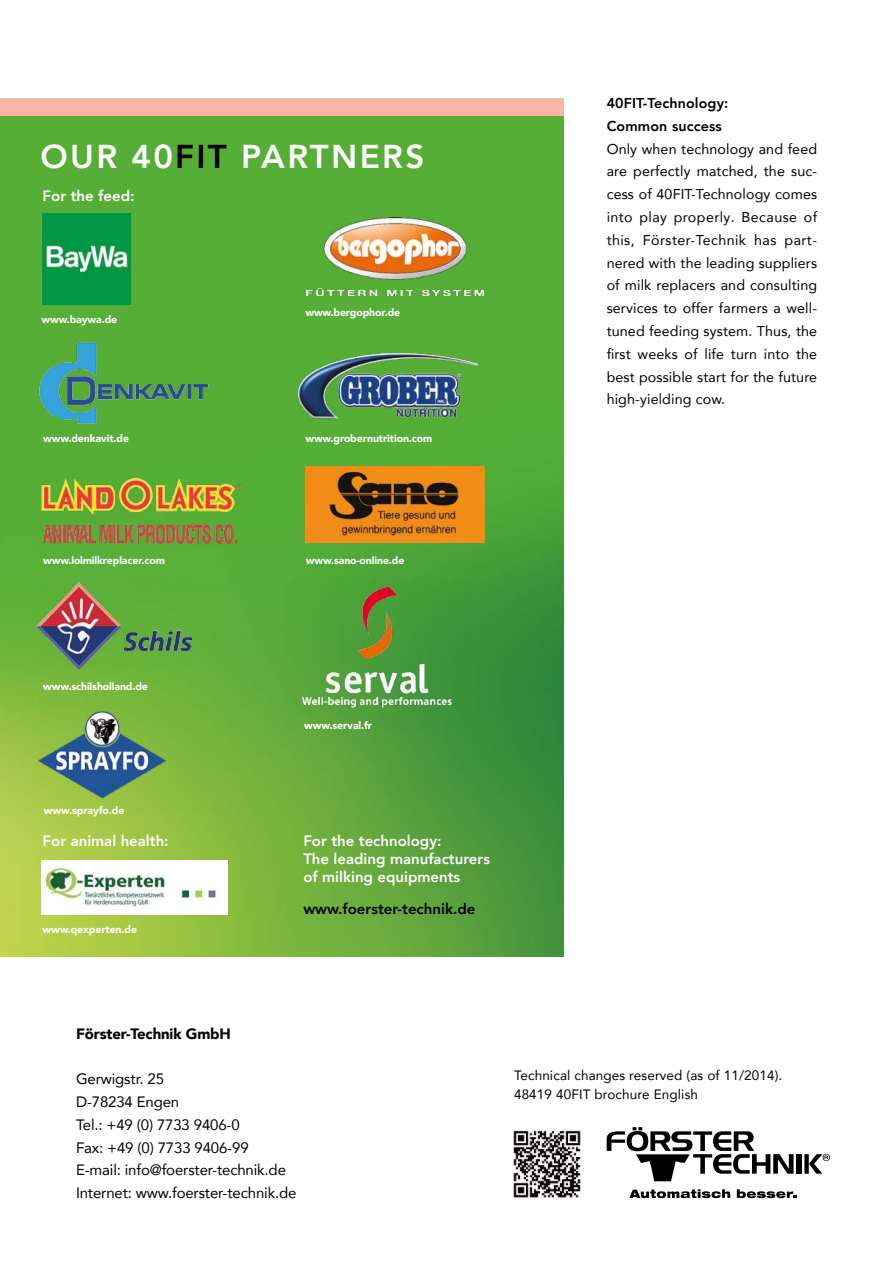
<style>
.page{position:relative;width:893px;height:1263px;background:#fff}
.page>*{position:absolute;margin:0;border:0;box-sizing:border-box;transform-origin:0 0}
.t1{font:800 39px "Avenir LT Com";letter-spacing:.1em;color:#fff}
.t2{font:800 33px "Avenir LT Com";letter-spacing:.07em;color:#fff}
.t3{font:15px/22.8px "Avenir LT Com";letter-spacing:-.01em;color:#000}
.t4{font:800 15px/18px "Avenir LT Com";color:#fff}
.t5{font:800 15px "Avenir LT Com";color:#000}
.t6{font:900 15px "Avenir LT Com";letter-spacing:-.01em;color:#000}
.t7{font:14.25px/22.8px "Avenir LT Com";letter-spacing:.01em;color:#000;text-align:justify}
.t8{font:800 14.25px/22.8px "Avenir LT Com";letter-spacing:.01em;color:#000}
.t9{font:13.5px/19.2px "Avenir LT Com";letter-spacing:.01em;color:#000}
.t10{font:900 10.5px "Avenir LT Com";letter-spacing:-.01em;color:#fff}
.s1{color:#000}
</style>
<div class="page">
<div style="left:0;top:98px;width:563px;height:19px;background:#f5b6a3"></div>
<img style="left:0;top:117px;width:563px;height:840px">
<img style="left:307px;top:217px;width:176px;height:78px">
<img style="left:305px;top:466px;width:179px;height:77px">
<img style="left:42px;top:861px;width:185px;height:54px">
<img style="left:43px;top:214px;width:87px;height:91px">
<img style="left:32px;top:340px;width:185px;height:85px">
<img style="left:0;top:703px;width:207px;height:111px">
<img style="left:36px;top:583px;width:155px;height:87px">
<img style="left:295px;top:342px;width:185px;height:89px">
<img style="left:32px;top:473px;width:220px;height:75px">
<img style="left:283px;top:579px;width:187px;height:151px">
<div style="left:796px;top:1154px;width:6px;height:20px;background:#000"></div>
<svg style="left:607px;top:1127px;width:187px;height:54px"></svg>
<svg style="left:804px;top:1154px;width:26px;height:20px"></svg>
<svg style="left:629px;top:1189px;width:101px;height:9px"></svg>
<svg style="left:737px;top:1189px;width:60px;height:9px"></svg>
<img style="left:513px;top:1130px;width:68px;height:68px">
<h2 class="t2" style="left:40px;top:137px;width:385px">OUR 40<span class="s1">FIT</span> PARTNERS</h2>
<h1 class="t1" style="left:59px;top:149px;width:324px">AUTOMATISCH</h1>
<p class="t4" style="left:43px;top:187px;width:93px">For the feed:</p>
<p class="t10" style="left:42px;top:313px;width:77px">www.baywa.de</p>
<p class="t10" style="left:43px;top:431px;width:87px">www.denkavit.de</p>
<p class="t10" style="left:43px;top:554px;width:123px">www.lolmilkreplacer.com</p>
<p class="t10" style="left:43px;top:680px;width:106px">www.schilsholland.de</p>
<p class="t10" style="left:44px;top:804px;width:82px">www.sprayfo.de</p>
<p class="t10" style="left:305px;top:306px;width:96px">www.bergophor.de</p>
<p class="t10" style="left:305px;top:431px;width:128px">www.grobernutrition.com</p>
<p class="t10" style="left:306px;top:554px;width:100px">www.sano-online.de</p>
<p class="t10" style="left:304px;top:719px;width:69px">www.serval.fr</p>
<p class="t4" style="left:43px;top:832px;width:128px">For animal health:</p>
<p class="t4" style="left:303px;top:832px;width:188px">For the technology:<br>The leading manufacturers of milking equipments</p>
<p class="t5" style="left:303px;top:900px;width:174px">www.foerster-technik.de</p>
<p class="t10" style="left:43px;top:923px;width:96px">www.qexperten.de</p>
<p class="t8" style="left:607px;top:92px;width:123px">40FIT-Technology:<br>Common success</p>
<p class="t7" style="left:607px;top:137px;width:212px">Only when technology and feed are perfectly matched, the suc&shy;cess of 40FIT-Technology comes into play properly. Because of this, Förster-Technik has part&shy;nered with the leading suppliers of milk replacers and consulting services to offer farmers a well&shy;tuned feeding system. Thus, the first weeks of life turn into the best possible start for the future high-yielding cow.</p>
<p class="t6" style="left:76px;top:1024px;width:156px">Förster-Technik GmbH</p>
<p class="t3" style="left:76px;top:1067px;width:222px">Gerwigstr. 25<br>D-78234 Engen<br>Tel.: +49 (0) 7733 9406-0<br>Fax: +49 (0) 7733 9406-99<br>E-mail: info@foerster-technik.de<br>Internet: www.foerster-technik.de</p>
<p class="t9" style="left:514px;top:1065px;width:270px">Technical changes reserved (as of 11/2014).<br>48419 40FIT brochure English</p>
</div>
